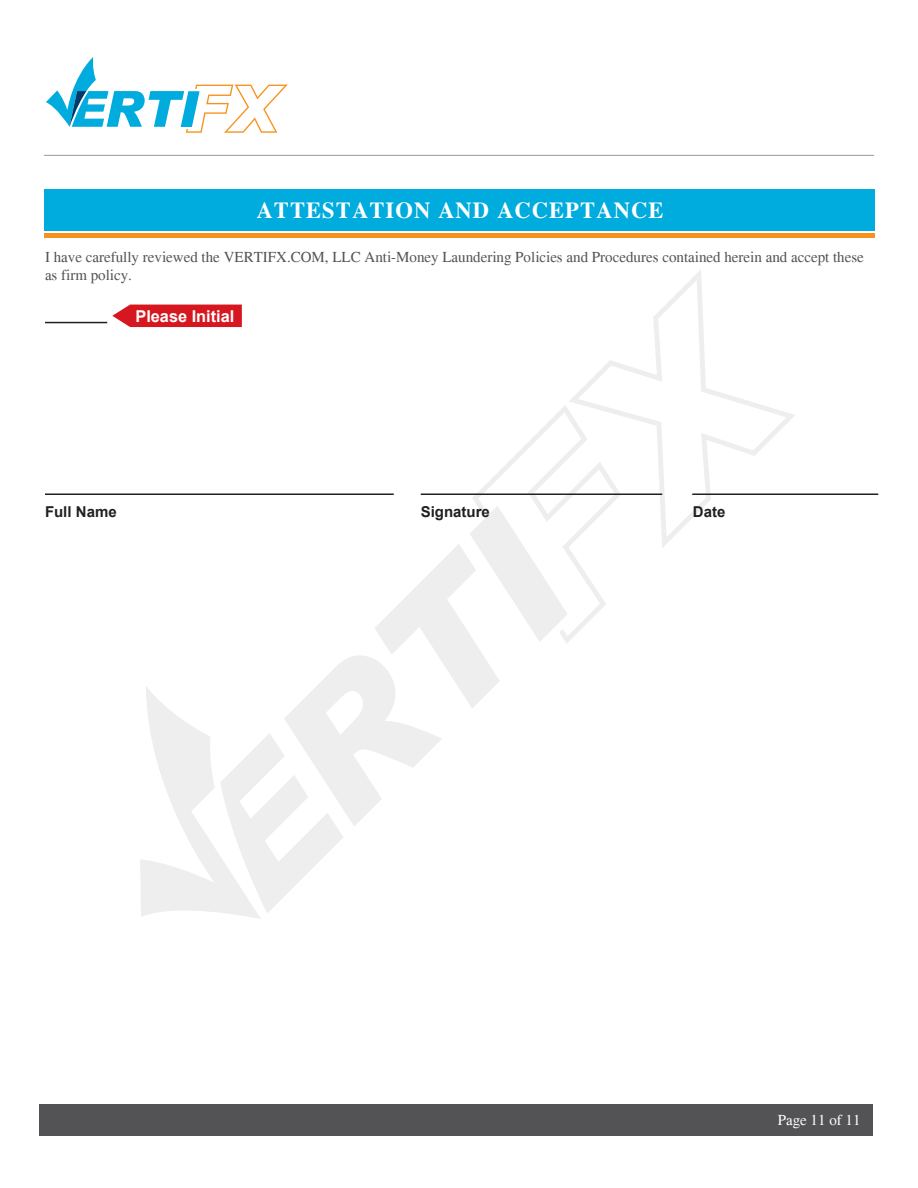
<style>
.page{position:relative;width:918px;height:1188px;background:#fff}
.page>*{position:absolute;margin:0;border:0;box-sizing:border-box;transform-origin:0 0}
.t1{font:700 22.5px "Times";letter-spacing:.05em;color:#fff}
.t2{font:700 16.35px "Arial";color:#fff}
.t3{font:15px/18px "Times";color:#535355}
.t4{font:700 15px "Arial";color:#231f20}
.t5{font:15px "Times";color:#fff}
</style>
<div class="page">
<svg style="left:569px;top:270px;width:227px;height:278px"></svg>
<svg style="left:140px;top:405px;width:481px;height:514px"></svg>
<div style="left:40px;top:1104px;width:833px;height:32px;background:#535355"></div>
<svg style="left:46px;top:57px;width:242px;height:76px"></svg>
<hr style="left:44px;top:155px;width:830px;height:1px;background:#97999c">
<div style="left:44px;top:189px;width:830px;height:42px;background:#00acdd"></div>
<div style="left:44px;top:233px;width:830px;height:5px;background:#f7931d"></div>
<svg style="left:112px;top:305px;width:130px;height:22px;background:#d9272e"></svg>
<hr style="left:45px;top:322px;width:62px;height:1px;background:#231f20">
<hr style="left:45px;top:494px;width:349px;height:1px;background:#231f20">
<hr style="left:421px;top:494px;width:241px;height:1px;background:#231f20">
<hr style="left:692px;top:494px;width:186px;height:1px;background:#231f20">
<p class="t1" style="left:257px;top:197px;width:408px">ATTESTATION AND ACCEPTANCE</p>
<p class="t3" style="left:45px;top:248px;width:820px">I have carefully reviewed the VERTIFX.COM, LLC Anti-Money Laundering Policies and Procedures contained herein and accept these as firm policy.</p>
<p class="t2" style="left:135px;top:305px;width:101px">Please Initial</p>
<p class="t4" style="left:45px;top:501px;width:73px">Full Name</p>
<p class="t4" style="left:421px;top:501px;width:71px">Signature</p>
<p class="t4" style="left:693px;top:501px;width:34px">Date</p>
<p class="t5" style="left:778px;top:1111px;width:84px">Page 11 of 11</p>
</div>
